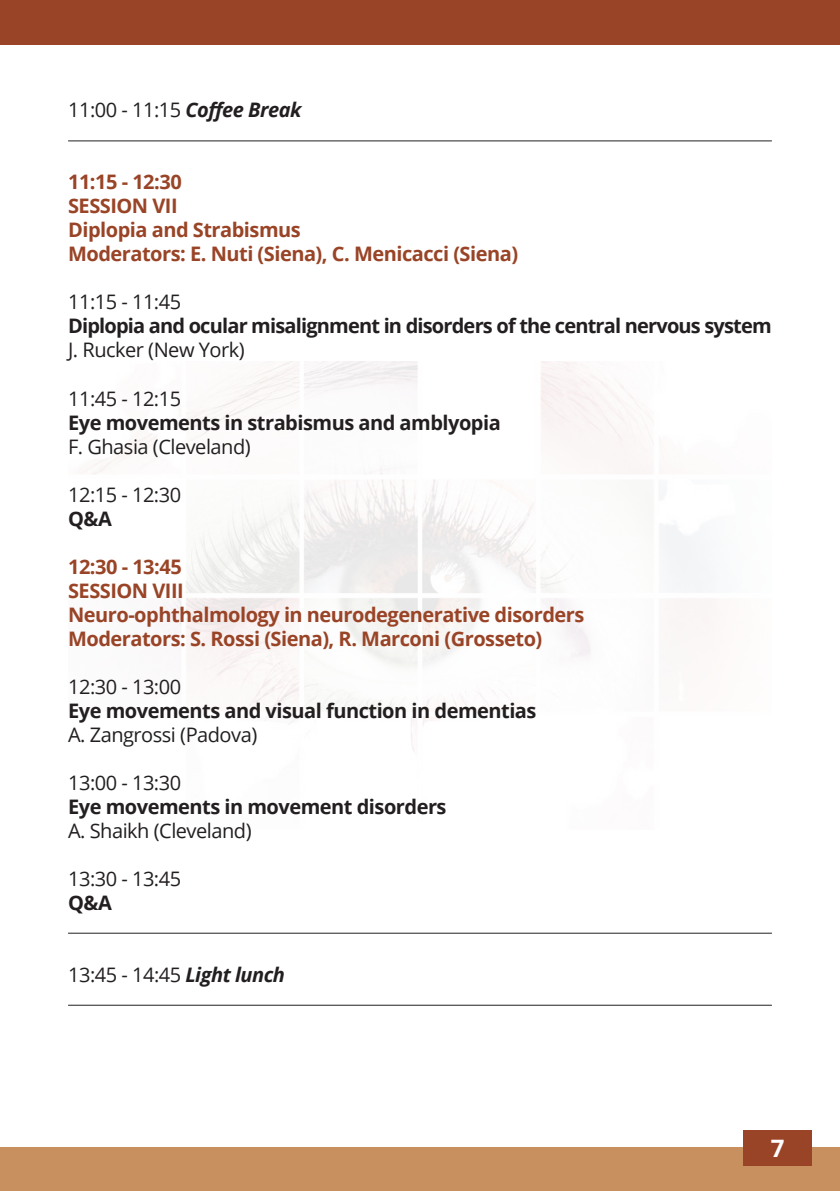
<style>
.page{position:relative;width:840px;height:1191px;background:#fff}
.page>*{position:absolute;margin:0;border:0;box-sizing:border-box;transform-origin:0 0}
.t1{font:700 24px "Open Sans";color:#fff}
.t2{font:700 20px/24px "Open Sans";letter-spacing:-.025em;color:#994427}
.t3{font:20px "Open Sans";letter-spacing:-.025em;color:#231f20}
.t4{font:700 20px "Open Sans";letter-spacing:-.025em;color:#231f20}
.s1{font-weight:700;font-style:italic}
</style>
<div class="page">
<div style="left:0;top:0;width:839px;height:44px;background:#994427"></div>
<div style="left:0;top:1147px;width:839px;height:44px;background:#c8905f"></div>
<div style="left:743px;top:1129px;width:68px;height:36px;background:#994427"></div>
<img style="left:84px;top:361px;width:632px;height:391px">
<hr style="left:68px;top:140px;width:703px;height:1px;background:#231f20">
<hr style="left:68px;top:932px;width:703px;height:1px;background:#231f20">
<hr style="left:68px;top:1004px;width:703px;height:1px;background:#231f20">
<p class="t3" style="left:68px;top:96px;width:235px">11:00 - 11:15 <span class="s1">Coffee Break</span></p>
<p class="t2" style="left:68px;top:170px;width:451px">11:15 - 12:30<br>SESSION VII<br>Diplopia and Strabismus<br>Moderators: E. Nuti (Siena), C. Menicacci (Siena)</p>
<p class="t3" style="left:68px;top:288px;width:114px">11:15 - 11:45</p>
<p class="t4" style="left:68px;top:312px;width:704px">Diplopia and ocular misalignment in disorders of the central nervous system</p>
<p class="t3" style="left:68px;top:336px;width:178px">J. Rucker (New York)</p>
<p class="t3" style="left:68px;top:384px;width:114px">11:45 - 12:15</p>
<p class="t4" style="left:68px;top:408px;width:434px">Eye movements in strabismus and amblyopia</p>
<p class="t3" style="left:68px;top:432px;width:184px">F. Ghasia (Cleveland)</p>
<p class="t3" style="left:68px;top:480px;width:114px">12:15 - 12:30</p>
<p class="t4" style="left:68px;top:504px;width:45px">Q&amp;A</p>
<p class="t2" style="left:68px;top:554px;width:517px">12:30 - 13:45<br>SESSION VIII<br>Neuro-ophthalmology in neurodegenerative disorders Moderators: S. Rossi (Siena), R. Marconi (Grosseto)</p>
<p class="t3" style="left:68px;top:672px;width:114px">12:30 - 13:00</p>
<p class="t4" style="left:68px;top:696px;width:469px">Eye movements and visual function in dementias</p>
<p class="t3" style="left:68px;top:720px;width:191px">A. Zangrossi (Padova)</p>
<p class="t3" style="left:68px;top:768px;width:114px">13:00 - 13:30</p>
<p class="t4" style="left:68px;top:792px;width:380px">Eye movements in movement disorders</p>
<p class="t3" style="left:68px;top:816px;width:185px">A. Shaikh (Cleveland)</p>
<p class="t3" style="left:68px;top:864px;width:114px">13:30 - 13:45</p>
<p class="t4" style="left:68px;top:888px;width:45px">Q&amp;A</p>
<p class="t3" style="left:68px;top:960px;width:218px">13:45 - 14:45 <span class="s1">Light lunch</span></p>
<p class="t1" style="left:770px;top:1131px;width:15px">7</p>
</div>
